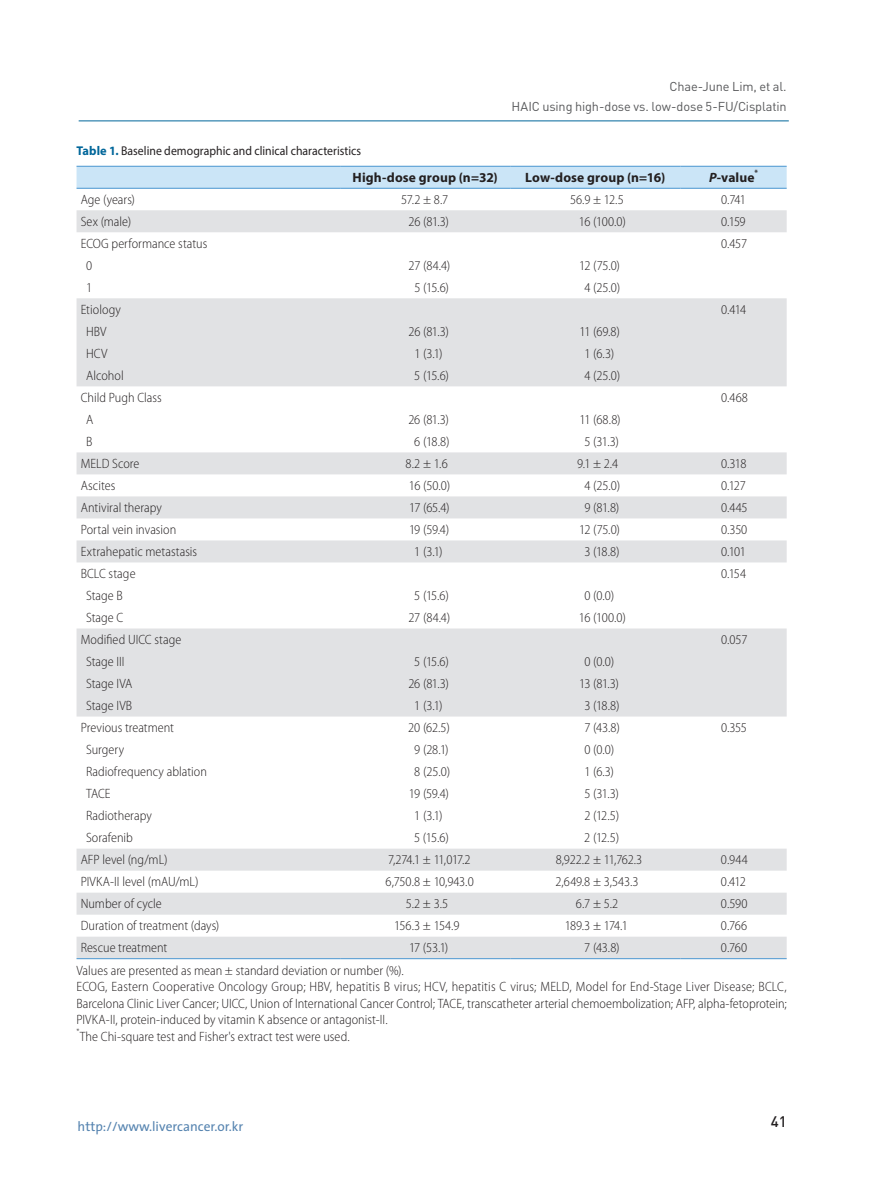
<style>
.page{position:relative;width:893px;height:1191px;background:#fff}
.page>*{position:absolute;margin:0;border:0;box-sizing:border-box;transform-origin:0 0}
.t1{font:15px "Dinmed";color:#231f20}
.t2{font:300 semi-condensed 13.5px/16.5px "Myriad Pro";color:#231f20}
.t3{font:700 13.5px "Myriad Pro";letter-spacing:.01em;color:#231f20}
.t4{font:13.5px "The Sans";color:#5684b0}
.t5{font:12.75px/19.5px "DIN Pro";letter-spacing:-.01em;color:#57585a;text-align:right}
.t6{font:12.75px "Myriad Pro";letter-spacing:.005em;color:#231f20;scale:.92 1}
.t7{font:700 7.8px "Myriad Pro";color:#231f20}
.t8{font:300 semi-condensed 7.8px "Myriad Pro";color:#231f20}
.s1{font-weight:700;color:#01669a}
.s2{font-style:italic}
</style>
<div class="page">
<hr style="left:79px;top:120px;width:710px;height:1px;background:#01669a">
<div style="left:77px;top:167px;width:710px;height:21px;background:#cbe5f7"></div>
<svg style="left:77px;top:210px;width:710px;height:748px"></svg>
<hr style="left:77px;top:166px;width:263px;height:1px;background:#4895d0">
<hr style="left:340px;top:166px;width:170px;height:1px;background:#4895d0">
<hr style="left:510px;top:166px;width:170px;height:1px;background:#4895d0">
<hr style="left:680px;top:166px;width:107px;height:1px;background:#4895d0">
<hr style="left:77px;top:188px;width:263px;height:1px;background:#4895d0">
<hr style="left:340px;top:188px;width:170px;height:1px;background:#4895d0">
<hr style="left:510px;top:188px;width:170px;height:1px;background:#4895d0">
<hr style="left:680px;top:188px;width:107px;height:1px;background:#4895d0">
<hr style="left:77px;top:958px;width:263px;height:1px;background:#4895d0">
<hr style="left:340px;top:958px;width:170px;height:1px;background:#4895d0">
<hr style="left:510px;top:958px;width:170px;height:1px;background:#4895d0">
<hr style="left:680px;top:958px;width:107px;height:1px;background:#4895d0">
<p class="t5" style="left:511px;top:76px;width:277px">Chae-June Lim, et al.<br>HAIC using high-dose vs. low-dose 5-FU/Cisplatin</p>
<p class="t6" style="left:77px;top:143px;width:311px"><span class="s1">Table 1.</span> Baseline demographic and clinical characteristics</p>
<p class="t3" style="left:353px;top:168px;width:147px">High-dose group (n=32)</p>
<p class="t3" style="left:525px;top:168px;width:142px">Low-dose group (n=16)</p>
<p class="t3" style="left:709px;top:168px;width:47px"><span class="s2">p</span>-value</p>
<p class="t7" style="left:755px;top:168px;width:5px">*</p>
<p class="t2" style="left:81px;top:191px;width:56px">Age (years)</p>
<p class="t2" style="left:401px;top:191px;width:49px">57.2 ± 8.7</p>
<p class="t2" style="left:570px;top:191px;width:55px">56.9 ± 12.5</p>
<p class="t2" style="left:721px;top:191px;width:26px">0.741</p>
<p class="t2" style="left:81px;top:213px;width:52px">Sex (male)</p>
<p class="t2" style="left:408px;top:213px;width:42px">26 (81.3)</p>
<p class="t2" style="left:579px;top:213px;width:48px">16 (100.0)</p>
<p class="t2" style="left:721px;top:213px;width:26px">0.159</p>
<p class="t2" style="left:81px;top:235px;width:128px">ECOG performance status</p>
<p class="t2" style="left:721px;top:235px;width:27px">0.457</p>
<p class="t2" style="left:86px;top:257px;width:8px">0</p>
<p class="t2" style="left:409px;top:257px;width:43px">27 (84.4)</p>
<p class="t2" style="left:579px;top:257px;width:42px">12 (75.0)</p>
<p class="t2" style="left:86px;top:279px;width:8px">1</p>
<p class="t2" style="left:414px;top:279px;width:36px">5 (15.6)</p>
<p class="t2" style="left:584px;top:279px;width:37px">4 (25.0)</p>
<p class="t2" style="left:81px;top:301px;width:42px">Etiology</p>
<p class="t2" style="left:721px;top:301px;width:27px">0.414</p>
<p class="t2" style="left:86px;top:323px;width:22px">HBV</p>
<p class="t2" style="left:408px;top:323px;width:42px">26 (81.3)</p>
<p class="t2" style="left:580px;top:323px;width:42px">11 (69.8)</p>
<p class="t2" style="left:86px;top:345px;width:23px">HCV</p>
<p class="t2" style="left:414px;top:345px;width:30px">1 (3.1)</p>
<p class="t2" style="left:584px;top:345px;width:31px">1 (6.3)</p>
<p class="t2" style="left:86px;top:367px;width:39px">Alcohol</p>
<p class="t2" style="left:414px;top:367px;width:36px">5 (15.6)</p>
<p class="t2" style="left:584px;top:367px;width:37px">4 (25.0)</p>
<p class="t2" style="left:81px;top:389px;width:82px">Child Pugh Class</p>
<p class="t2" style="left:721px;top:389px;width:28px">0.468</p>
<p class="t2" style="left:86px;top:411px;width:9px">A</p>
<p class="t2" style="left:408px;top:411px;width:42px">26 (81.3)</p>
<p class="t2" style="left:580px;top:411px;width:43px">11 (68.8)</p>
<p class="t2" style="left:86px;top:433px;width:8px">B</p>
<p class="t2" style="left:414px;top:433px;width:37px">6 (18.8)</p>
<p class="t2" style="left:584px;top:433px;width:36px">5 (31.3)</p>
<p class="t2" style="left:81px;top:455px;width:60px">MELD Score</p>
<p class="t2" style="left:406px;top:455px;width:44px">8.2 ± 1.6</p>
<p class="t2" style="left:577px;top:455px;width:43px">9.1 ± 2.4</p>
<p class="t2" style="left:721px;top:455px;width:27px">0.318</p>
<p class="t2" style="left:81px;top:477px;width:36px">Ascites</p>
<p class="t2" style="left:409px;top:477px;width:43px">16 (50.0)</p>
<p class="t2" style="left:584px;top:477px;width:37px">4 (25.0)</p>
<p class="t2" style="left:721px;top:477px;width:26px">0.127</p>
<p class="t2" style="left:81px;top:499px;width:83px">Antiviral therapy</p>
<p class="t2" style="left:409px;top:499px;width:42px">17 (65.4)</p>
<p class="t2" style="left:584px;top:499px;width:37px">9 (81.8)</p>
<p class="t2" style="left:721px;top:499px;width:28px">0.445</p>
<p class="t2" style="left:81px;top:521px;width:97px">Portal vein invasion</p>
<p class="t2" style="left:409px;top:521px;width:42px">19 (59.4)</p>
<p class="t2" style="left:579px;top:521px;width:42px">12 (75.0)</p>
<p class="t2" style="left:721px;top:521px;width:28px">0.350</p>
<p class="t2" style="left:81px;top:543px;width:118px">Extrahepatic metastasis</p>
<p class="t2" style="left:414px;top:543px;width:30px">1 (3.1)</p>
<p class="t2" style="left:584px;top:543px;width:37px">3 (18.8)</p>
<p class="t2" style="left:721px;top:543px;width:26px">0.101</p>
<p class="t2" style="left:81px;top:565px;width:56px">BCLC stage</p>
<p class="t2" style="left:721px;top:565px;width:27px">0.154</p>
<p class="t2" style="left:86px;top:587px;width:38px">Stage B</p>
<p class="t2" style="left:414px;top:587px;width:36px">5 (15.6)</p>
<p class="t2" style="left:584px;top:587px;width:31px">0 (0.0)</p>
<p class="t2" style="left:86px;top:609px;width:39px">Stage C</p>
<p class="t2" style="left:408px;top:609px;width:43px">27 (84.4)</p>
<p class="t2" style="left:579px;top:609px;width:48px">16 (100.0)</p>
<p class="t2" style="left:81px;top:631px;width:102px">Modified UICC stage</p>
<p class="t2" style="left:721px;top:631px;width:28px">0.057</p>
<p class="t2" style="left:86px;top:653px;width:40px">Stage III</p>
<p class="t2" style="left:414px;top:653px;width:36px">5 (15.6)</p>
<p class="t2" style="left:584px;top:653px;width:31px">0 (0.0)</p>
<p class="t2" style="left:86px;top:675px;width:48px">Stage IVA</p>
<p class="t2" style="left:408px;top:675px;width:42px">26 (81.3)</p>
<p class="t2" style="left:579px;top:675px;width:41px">13 (81.3)</p>
<p class="t2" style="left:86px;top:697px;width:48px">Stage IVB</p>
<p class="t2" style="left:414px;top:697px;width:30px">1 (3.1)</p>
<p class="t2" style="left:584px;top:697px;width:37px">3 (18.8)</p>
<p class="t2" style="left:81px;top:719px;width:95px">Previous treatment</p>
<p class="t2" style="left:408px;top:719px;width:43px">20 (62.5)</p>
<p class="t2" style="left:584px;top:719px;width:37px">7 (43.8)</p>
<p class="t2" style="left:721px;top:719px;width:27px">0.355</p>
<p class="t2" style="left:86px;top:741px;width:39px">Surgery</p>
<p class="t2" style="left:414px;top:741px;width:36px">9 (28.1)</p>
<p class="t2" style="left:584px;top:741px;width:31px">0 (0.0)</p>
<p class="t2" style="left:86px;top:763px;width:122px">Radiofrequency ablation</p>
<p class="t2" style="left:414px;top:763px;width:37px">8 (25.0)</p>
<p class="t2" style="left:584px;top:763px;width:31px">1 (6.3)</p>
<p class="t2" style="left:86px;top:785px;width:26px">TACE</p>
<p class="t2" style="left:409px;top:785px;width:42px">19 (59.4)</p>
<p class="t2" style="left:584px;top:785px;width:36px">5 (31.3)</p>
<p class="t2" style="left:86px;top:807px;width:67px">Radiotherapy</p>
<p class="t2" style="left:414px;top:807px;width:30px">1 (3.1)</p>
<p class="t2" style="left:584px;top:807px;width:36px">2 (12.5)</p>
<p class="t2" style="left:86px;top:829px;width:48px">Sorafenib</p>
<p class="t2" style="left:414px;top:829px;width:36px">5 (15.6)</p>
<p class="t2" style="left:584px;top:829px;width:36px">2 (12.5)</p>
<p class="t2" style="left:81px;top:851px;width:89px">AFP level (ng/mL)</p>
<p class="t2" style="left:388px;top:851px;width:84px">7,274.1 ± 11,017.2</p>
<p class="t2" style="left:556px;top:851px;width:88px">8,922.2 ± 11,762.3</p>
<p class="t2" style="left:721px;top:851px;width:28px">0.944</p>
<p class="t2" style="left:81px;top:873px;width:119px">PIVKA-II level (mAU/mL)</p>
<p class="t2" style="left:386px;top:873px;width:90px">6,750.8 ± 10,943.0</p>
<p class="t2" style="left:555px;top:873px;width:85px">2,649.8 ± 3,543.3</p>
<p class="t2" style="left:721px;top:873px;width:26px">0.412</p>
<p class="t2" style="left:81px;top:895px;width:83px">Number of cycle</p>
<p class="t2" style="left:406px;top:895px;width:44px">5.2 ± 3.5</p>
<p class="t2" style="left:576px;top:895px;width:44px">6.7 ± 5.2</p>
<p class="t2" style="left:721px;top:895px;width:28px">0.590</p>
<p class="t2" style="left:81px;top:917px;width:140px">Duration of treatment (days)</p>
<p class="t2" style="left:394px;top:917px;width:67px">156.3 ± 154.9</p>
<p class="t2" style="left:565px;top:917px;width:65px">189.3 ± 174.1</p>
<p class="t2" style="left:721px;top:917px;width:28px">0.766</p>
<p class="t2" style="left:81px;top:939px;width:88px">Rescue treatment</p>
<p class="t2" style="left:409px;top:939px;width:41px">17 (53.1)</p>
<p class="t2" style="left:584px;top:939px;width:37px">7 (43.8)</p>
<p class="t2" style="left:721px;top:939px;width:28px">0.760</p>
<p class="t2" style="left:76px;top:961px;width:712px">Values are presented as mean ± standard deviation or number (%).<br>ECOG, Eastern Cooperative Oncology Group; HBV, hepatitis B virus; HCV, hepatitis C virus; MELD, Model for End-Stage Liver Disease; BCLC, Barcelona Clinic Liver Cancer; UICC, Union of International Cancer Control; TACE, transcatheter arterial chemoembolization; AFP, alpha-fetoprotein; PIVKA-II, protein-induced by vitamin K absence or antagonist-II.</p>
<p class="t8" style="left:77px;top:1027px;width:5px">*</p>
<p class="t2" style="left:80px;top:1027px;width:271px">The Chi-square test and Fisher's extract test were used.</p>
<p class="t4" style="left:78px;top:1115px;width:167px">http://www.livercancer.or.kr</p>
<p class="t1" style="left:771px;top:1112px;width:17px">41</p>
</div>
